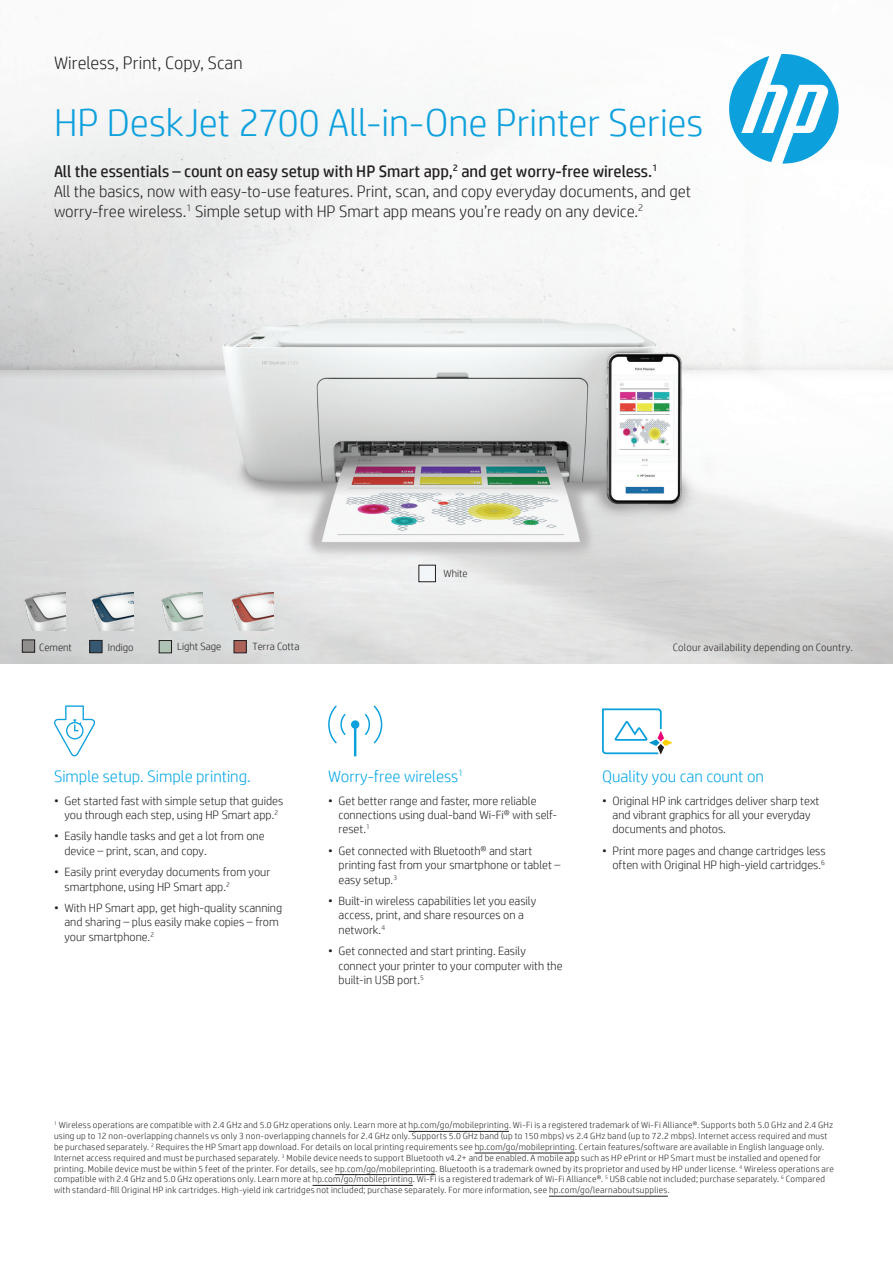
<style>
.page{position:relative;width:893px;height:1263px;background:#fff}
.page>*{position:absolute;margin:0;border:0;box-sizing:border-box;transform-origin:0 0}
.Title_12_14{font:300 39px "HP Simplified";color:#0ca0dd}
.Title_12_14-2{font:300 18px "HP Simplified";color:#231f20}
.t1{font:300 16.5px/19.8px "HP Simplified";color:#231f20}
.t2{font:300 16.5px "HP Simplified";color:#00a5e3}
.t3{font:300 12px/14.4px "HP Simplified";color:#231f20}
.Sources_Caption_8_10{font:300 10.5px "HP Simplified";letter-spacing:.015em;color:#231f20}
.Sources_Caption_8_10-2{font:300 9px/10.8px "HP Simplified";letter-spacing:.03em;color:#231f20}
.s1{font-weight:400}
</style>
<div class="page">
<img style="left:0;top:39px;width:893px;height:625px">
<hr style="left:409px;top:1131px;width:100px;height:1px;background:#231f20">
<hr style="left:475px;top:1153px;width:100px;height:1px;background:#231f20">
<hr style="left:335px;top:1174px;width:100px;height:1px;background:#231f20">
<hr style="left:312px;top:1185px;width:101px;height:1px;background:#231f20">
<hr style="left:549px;top:1196px;width:119px;height:1px;background:#231f20">
<svg style="left:729px;top:54px;width:110px;height:110px"></svg>
<svg style="left:54px;top:705px;width:41px;height:51px"></svg>
<svg style="left:365px;top:705px;width:17px;height:38px"></svg>
<svg style="left:328px;top:705px;width:31px;height:51px"></svg>
<svg style="left:602px;top:708px;width:71px;height:47px"></svg>
<div style="left:159px;top:640px;width:12px;height:13px;background:#aec3b3"></div>
<div style="left:159px;top:640px;width:13px;height:13px;border:1px solid #231f20"></div>
<div style="left:90px;top:640px;width:12px;height:13px;background:#365870"></div>
<div style="left:90px;top:640px;width:12px;height:13px;border:1px solid #231f20"></div>
<div style="left:234px;top:640px;width:12px;height:13px;background:#ac6259"></div>
<div style="left:234px;top:640px;width:13px;height:13px;border:1px solid #231f20"></div>
<div style="left:22px;top:640px;width:13px;height:12px;background:#908e8c"></div>
<div style="left:22px;top:640px;width:13px;height:12px;border:1px solid #231f20"></div>
<div style="left:419px;top:565px;width:16px;height:17px;background:#f3f6f8"></div>
<div style="left:419px;top:565px;width:17px;height:17px;border:1px solid #231f20"></div>
<img style="left:22px;top:593px;width:44px;height:38px">
<img style="left:159px;top:593px;width:44px;height:38px">
<img style="left:90px;top:593px;width:43px;height:38px">
<img style="left:230px;top:593px;width:43px;height:38px">
<p class="Title_12_14-2" style="left:54px;top:52px;width:190px">Wireless, Print, Copy, Scan</p>
<p class="Title_12_14" style="left:54px;top:101px;width:651px">HP DeskJet 2700 All-in-One Printer Series</p>
<p class="t1" style="left:54px;top:161px;width:639px"><span class="s1">All the essentials – count on easy setup with HP Smart app,</span><sup>2</sup> <span class="s1">and get worry-free wireless.</span><sup>1<br></sup>All the basics, now with easy-to-use features. Print, scan, and copy everyday documents, and get worry-free wireless.<sup>1</sup> Simple setup with HP Smart app means you’re ready on any device.<sup>2</sup></p>
<p class="Sources_Caption_8_10" style="left:443px;top:568px;width:26px">White</p>
<p class="Sources_Caption_8_10" style="left:39px;top:641px;width:34px">Cement</p>
<p class="Sources_Caption_8_10" style="left:177px;top:641px;width:46px">Light Sage</p>
<p class="Sources_Caption_8_10" style="left:673px;top:642px;width:182px">Colour availability depending on Country.</p>
<p class="Sources_Caption_8_10" style="left:108px;top:641px;width:27px">Indigo</p>
<p class="Sources_Caption_8_10" style="left:252px;top:641px;width:48px">Terra Cotta</p>
<p class="t2" style="left:54px;top:767px;width:198px">Simple setup. Simple printing.</p>
<p class="t2" style="left:328px;top:767px;width:137px">Worry-free wireless<sup>1</sup></p>
<p class="t2" style="left:602px;top:767px;width:164px">Quality you can count on</p>
<p class="t3" style="left:54px;top:793px;width:231px;text-align:center">• Get started fast with simple setup that guides you through each step, using HP Smart app.<sup>2</sup></p>
<p class="t3" style="left:64px;top:829px;width:202px;text-indent:-10px">• Easily handle tasks and get a lot from one device – print, scan, and copy.</p>
<p class="t3" style="left:64px;top:865px;width:207px;text-indent:-10px">• Easily print everyday documents from your smartphone, using HP Smart app.<sup>2</sup></p>
<p class="t3" style="left:64px;top:900px;width:219px;text-indent:-10px">• With HP Smart app, get high-quality scanning and sharing – plus easily make copies – from your smartphone.<sup>2</sup></p>
<p class="t3" style="left:339px;top:793px;width:220px;text-indent:-10px">• Get better range and faster, more reliable connections using dual-band Wi-Fi® with self&shy;reset.<sup>1</sup></p>
<p class="t3" style="left:339px;top:843px;width:223px;text-indent:-10px">• Get connected with Bluetooth® and start printing fast from your smartphone or tablet – easy setup.<sup>3</sup></p>
<p class="t3" style="left:339px;top:893px;width:199px;text-indent:-10px">• Built-in wireless capabilities let you easily access, print, and share resources on a network.<sup>4</sup></p>
<p class="t3" style="left:339px;top:944px;width:225px;text-indent:-10px">• Get connected and start printing. Easily connect your printer to your computer with the built-in USB port.<sup>5</sup></p>
<p class="t3" style="left:612px;top:793px;width:208px;text-indent:-10px">• Original HP ink cartridges deliver sharp text and vibrant graphics for all your everyday documents and photos.</p>
<p class="t3" style="left:602px;top:843px;width:225px;text-align:right">• Print more pages and change cartridges less often with Original HP high-yield cartridges.<sup>6</sup></p>
<p class="Sources_Caption_8_10-2" style="left:54px;top:1120px;width:781px"><sup>1</sup> Wireless operations are compatible with 2.4 GHz and 5.0 GHz operations only. Learn more at hp.com/go/mobileprinting. Wi-Fi is a registered trademark of Wi-Fi Alliance®. Supports both 5.0 GHz and 2.4 GHz using up to 12 non-overlapping channels vs only 3 non-overlapping channels for 2.4 GHz only. Supports 5.0 GHz band (up to 150 mbps) vs 2.4 GHz band (up to 72.2 mbps). Internet access required and must be purchased separately. <sup>2</sup> Requires the HP Smart app download. For details on local printing requirements see hp.com/go/mobileprinting. Certain features/software are available in English language only.<br>Internet access required and must be purchased separately. <sup>3</sup> Mobile device needs to support Bluetooth v4.2+ and be enabled. A mobile app such as HP ePrint or HP Smart must be installed and opened for printing. Mobile device must be within 5 feet of the printer. For details, see hp.com/go/mobileprinting. Bluetooth is a trademark owned by its proprietor and used by HP under license. <sup>4</sup> Wireless operations are compatible with 2.4 GHz and 5.0 GHz operations only. Learn more at hp.com/go/mobileprinting. Wi-Fi is a registered trademark of Wi-Fi Alliance®. <sup>5</sup> USB cable not included; purchase separately. <sup>6</sup> Compared with standard-fill Original HP ink cartridges. High-yield ink cartridges not included; purchase separately. For more information, see hp.com/go/learnaboutsupplies.</p>
</div>
